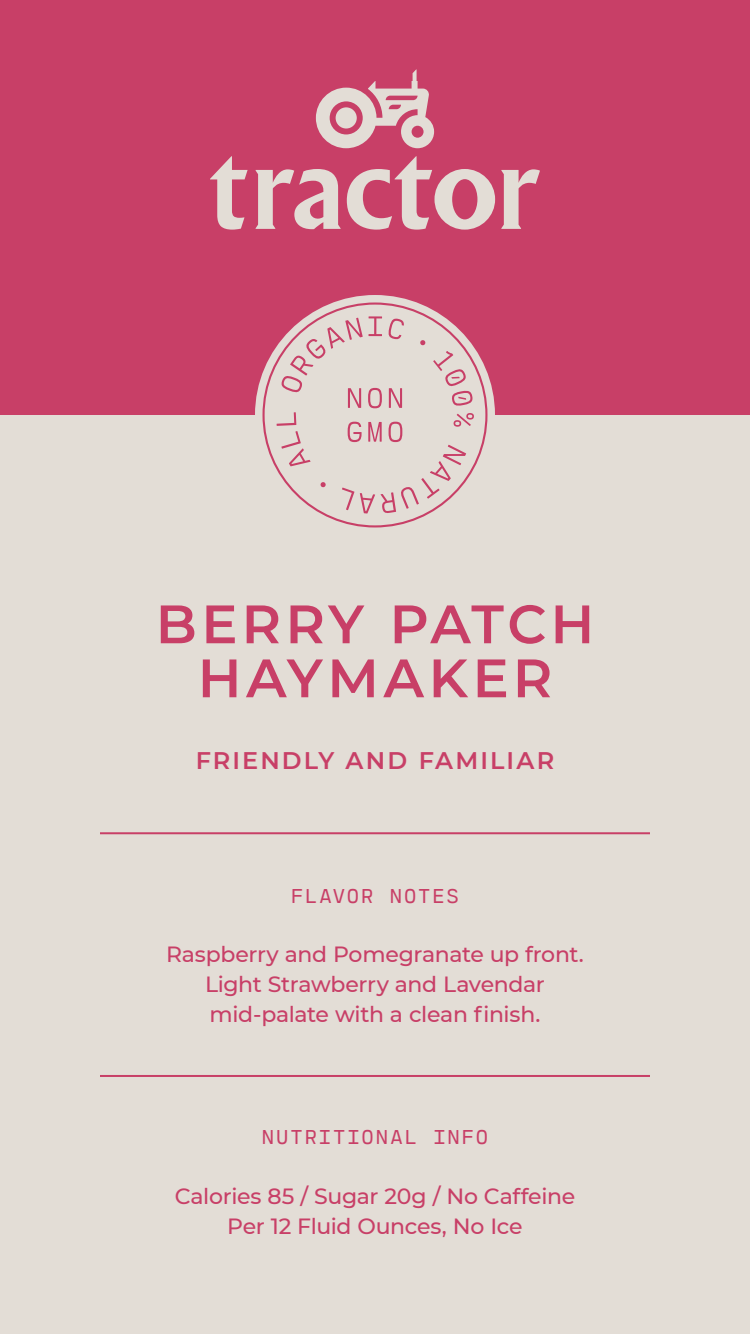
<style>
.page{position:relative;width:750px;height:1334px;background:#e3ddd6}
.page>*{position:absolute;margin:0;border:0;box-sizing:border-box;transform-origin:0 0}
.t1{font:600 54px/54px "Montserrat";letter-spacing:.075em;color:#c83f67;text-align:center}
.t2{font:600 24px "Montserrat";letter-spacing:.085em;color:#c83f67}
.t3{font:500 22px/30px "Montserrat";letter-spacing:-.015em;color:#c83f67;text-align:center}
.t4{font:500 20px "Cartograph Mono CF";letter-spacing:.1em;color:#c83f67}
</style>
<div class="page">
<div style="left:0;top:0;width:750px;height:415px;background:#c83f67"></div>
<div style="left:255px;top:295px;width:240px;height:240px;background:#e3ddd6;border-radius:50%"></div>
<svg style="left:262px;top:302px;width:226px;height:225px"></svg>
<svg style="left:316px;top:69px;width:118px;height:79px"></svg>
<svg style="left:210px;top:156px;width:330px;height:74px"></svg>
<hr style="left:100px;top:832px;width:550px;height:2px;background:#c83f67">
<hr style="left:100px;top:1075px;width:550px;height:2px;background:#c83f67">
<p class="t1" style="left:156px;top:595px;width:440px">BERRY PATCH<br>HAYMAKER</p>
<p class="t2" style="left:196px;top:744px;width:360px">FRIENDLY AND FAMILIAR</p>
<p class="t4" style="left:291px;top:884px;width:169px">FLAVOR NOTES</p>
<p class="t3" style="left:166px;top:939px;width:419px">Raspberry and Pomegranate up front.<br>Light Strawberry and Lavendar</p>
<p class="t3" style="left:210px;top:999px;width:332px">mid-palate with a clean finish.</p>
<p class="t4" style="left:262px;top:1125px;width:228px">NUTRITIONAL INFO</p>
<p class="t3" style="left:175px;top:1180px;width:402px">Calories 85 / Sugar 20g / No Caffeine</p>
<p class="t3" style="left:227px;top:1210px;width:297px">Per 12 Fluid Ounces, No Ice</p>
</div>
